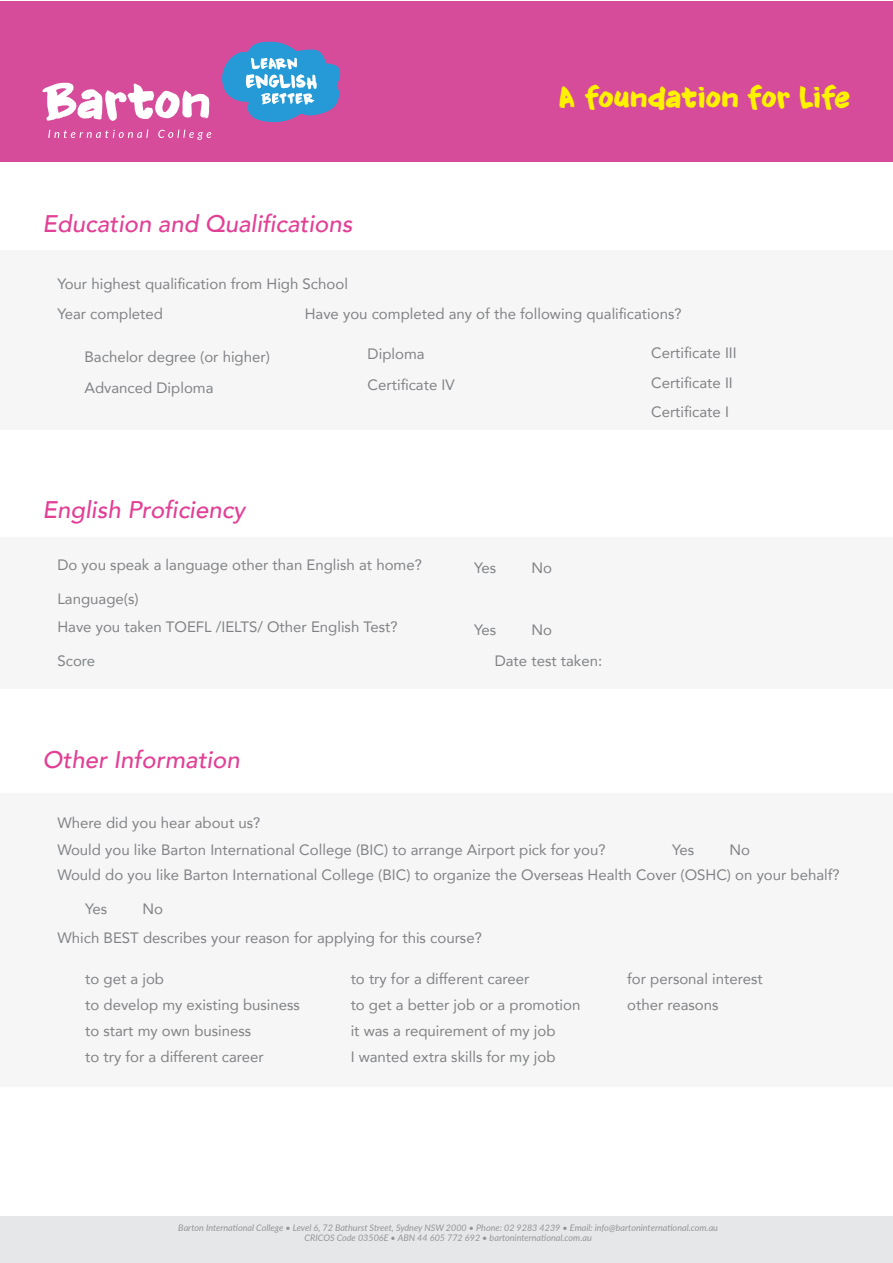
<style>
.page{position:relative;width:893px;height:1263px;background:#fff}
.page>*{position:absolute;margin:0;border:0;box-sizing:border-box;transform-origin:0 0}
.t1{font:27px "DK Knockdown";letter-spacing:-.01em;color:#fff200}
.t2{font:italic 500 24px "Avenir";color:#e24095}
.t3{font:15px/25.5px "Avenir";color:#808285}
.t4{font:italic 9px/10.8px "Lato";color:#939598;text-align:center}
</style>
<div class="page">
<div style="left:0;top:1px;width:893px;height:161px;background:#d64c9a"></div>
<div style="left:0;top:1216px;width:893px;height:47px;background:#e6e7e8"></div>
<svg style="left:43px;top:83px;width:166px;height:38px"></svg>
<svg style="left:48px;top:130px;width:100px;height:8px"></svg>
<svg style="left:158px;top:130px;width:53px;height:10px"></svg>
<svg style="left:222px;top:42px;width:119px;height:81px"></svg>
<div style="left:0;top:250px;width:893px;height:179px;background:#f6f6f6"></div>
<div style="left:0;top:537px;width:893px;height:152px;background:#f6f6f6"></div>
<div style="left:0;top:794px;width:893px;height:293px;background:#f6f6f6"></div>
<h2 class="t2" style="left:43px;top:210px;width:311px">Education and Qualifications</h2>
<p class="t3" style="left:57px;top:271px;width:292px">Your highest qualification from High School</p>
<h1 class="t1" style="left:559px;top:79px;width:293px">A foundation for life</h1>
<p class="t3" style="left:57px;top:301px;width:107px">Year completed</p>
<p class="t3" style="left:305px;top:301px;width:378px">Have you completed any of the following qualifications?</p>
<p class="t3" style="left:85px;top:344px;width:187px">Bachelor degree (or higher)</p>
<p class="t3" style="left:368px;top:341px;width:58px">Diploma</p>
<p class="t3" style="left:651px;top:339px;width:87px">Certificate III</p>
<p class="t3" style="left:85px;top:375px;width:130px">Advanced Diploma</p>
<p class="t3" style="left:368px;top:372px;width:89px">Certificate IV</p>
<p class="t3" style="left:651px;top:368px;width:83px;line-height:29.1px">Certificate II<br>Certificate I</p>
<h2 class="t2" style="left:43px;top:495px;width:204px">English Proficiency</h2>
<p class="t3" style="left:57px;top:551px;width:366px">Do you speak a language other than English at home?</p>
<p class="t3" style="left:57px;top:586px;width:83px">Language(s)</p>
<p class="t3" style="left:57px;top:613px;width:342px">Have you taken TOEFL /IELTS/ Other English Test?</p>
<p class="t3" style="left:474px;top:554px;width:23px">Yes</p>
<p class="t3" style="left:474px;top:617px;width:23px">Yes</p>
<p class="t3" style="left:532px;top:554px;width:22px">No</p>
<p class="t3" style="left:532px;top:617px;width:22px">No</p>
<p class="t3" style="left:57px;top:648px;width:39px">Score</p>
<p class="t3" style="left:495px;top:648px;width:109px">Date test taken:</p>
<h2 class="t2" style="left:43px;top:745px;width:199px">Other Information</h2>
<p class="t3" style="left:57px;top:809px;width:204px">Where did you hear about us?</p>
<p class="t3" style="left:57px;top:836px;width:784px">Would you like Barton International College (BIC) to arrange Airport pick for you?<br>Would do you like Barton International College (BIC) to organize the Overseas Health Cover (OSHC) on your behalf?</p>
<p class="t3" style="left:730px;top:836px;width:22px">No</p>
<p class="t3" style="left:672px;top:836px;width:23px">Yes</p>
<p class="t3" style="left:85px;top:896px;width:23px">Yes</p>
<p class="t3" style="left:143px;top:896px;width:22px">No</p>
<p class="t3" style="left:57px;top:924px;width:426px">Which BEST describes your reason for applying for this course?</p>
<p class="t3" style="left:85px;top:966px;width:80px">to get a job</p>
<p class="t3" style="left:351px;top:966px;width:180px">to try for a different career</p>
<p class="t3" style="left:627px;top:966px;width:137px">for personal interest</p>
<p class="t3" style="left:85px;top:992px;width:216px">to develop my existing business</p>
<p class="t3" style="left:351px;top:991px;width:231px">to get a better job or a promotion</p>
<p class="t3" style="left:627px;top:991px;width:93px">other reasons</p>
<p class="t3" style="left:85px;top:1018px;width:168px">to start my own business</p>
<p class="t3" style="left:351px;top:1018px;width:206px">it was a requirement of my job</p>
<p class="t3" style="left:85px;top:1043px;width:180px">to try for a different career</p>
<p class="t3" style="left:351px;top:1043px;width:206px">I wanted extra skills for my job</p>
<p class="t4" style="left:178px;top:1221px;width:541px">Barton International College • Level 6, 72 Bathurst Street, Sydney NSW 2000 • Phone: 02 9283 4239 • Email: info@bartoninternational.com.au<br>CRICOS Code 03506E • ABN 44 605 772 692 • bartoninternational.com.au</p>
</div>
